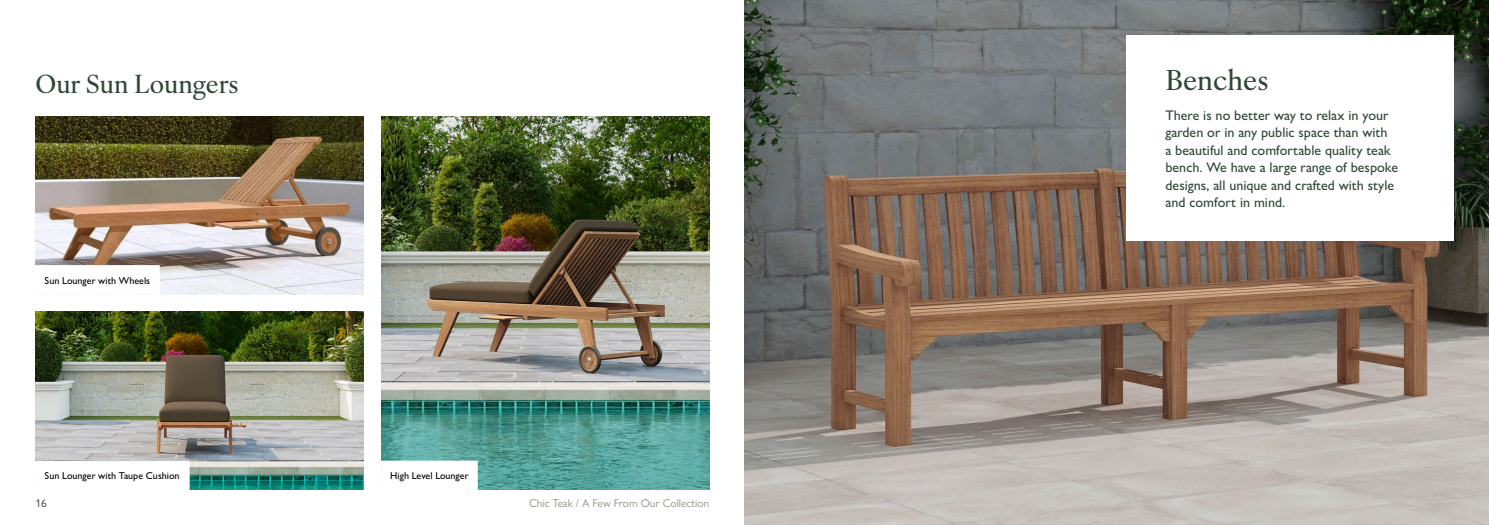
<style>
.page{position:relative;width:1489px;height:525px;background:#fff}
.page>*{position:absolute;margin:0;border:0;box-sizing:border-box;transform-origin:0 0}
.t1{font:500 27.5px "Ivy Ora Text";color:#2e4834}
.t2{font:500 25px "Ivy Ora Text";color:#2e4834}
.t3{font:500 14px/17.5px "Gill Sans Nova";color:#2e4834}
.t4{font:11.25px "Gill Sans Nova";color:#8b9385}
.t5{font:11.25px "Gill Sans Nova";color:#2e4834}
.t6{font:500 10px "Gill Sans Nova";color:#000}
</style>
<div class="page">
<img style="left:35px;top:311px;width:328px;height:178px">
<img style="left:35px;top:116px;width:328px;height:178px">
<img style="left:381px;top:116px;width:328px;height:373px">
<img style="left:744px;top:0;width:744px;height:524px">
<div style="left:35px;top:265px;width:124px;height:29px;background:#fff;border:1px solid #fff"></div>
<div style="left:381px;top:460px;width:96px;height:29px;background:#fff;border:1px solid #fff"></div>
<div style="left:35px;top:460px;width:154px;height:29px;background:#fff;border:1px solid #fff"></div>
<div style="left:1125px;top:35px;width:328px;height:206px;background:#fff"></div>
<h2 class="t2" style="left:35px;top:64px;width:204px">Our Sun Loungers</h2>
<p class="t6" style="left:45px;top:274px;width:107px">Sun Lounger with Wheels</p>
<p class="t6" style="left:45px;top:469px;width:136px">Sun Lounger with Taupe Cushion</p>
<p class="t6" style="left:390px;top:469px;width:80px">High Level Lounger</p>
<p class="t5" style="left:35px;top:496px;width:13px">16</p>
<p class="t4" style="left:529px;top:496px;width:181px">Chic Teak / A Few From Our Collection</p>
<h1 class="t1" style="left:1165px;top:58px;width:104px">Benches</h1>
<p class="t3" style="left:1165px;top:106px;width:234px">There is no better way to relax in your garden or in any public space than with<br>a beautiful and comfortable quality teak bench. We have a large range of bespoke designs, all unique and crafted with style and comfort in mind.</p>
</div>
